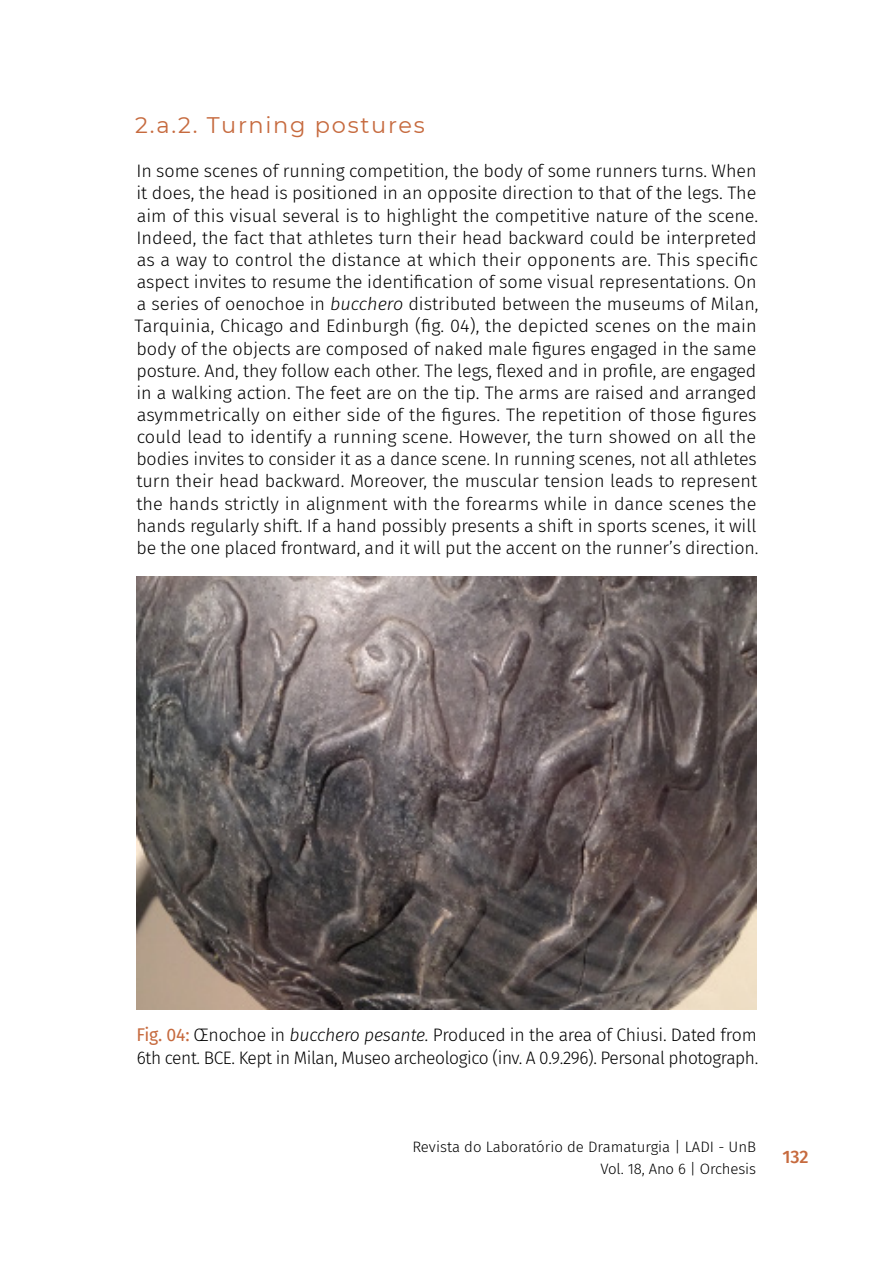
<style>
.page{position:relative;width:893px;height:1263px;background:#fff}
.page>*{position:absolute;margin:0;border:0;box-sizing:border-box;transform-origin:0 0}
.t1{font:22.5px "Montserrat";letter-spacing:.075em;color:#c66a3e}
.t2{font:300 18px/22.2px "Fira Sans";color:#000}
.t3{font:300 18px/22.2px "Fira Sans";letter-spacing:-.02em;color:#000}
.t4{font:500 18px "Fira Sans";color:#c66a3e}
.t5{font:300 15px/22.2px "Fira Sans";color:#000;text-align:right}
.s1{font-style:italic}
.s2{font-weight:400;color:#c66a3e}
</style>
<div class="page">
<img style="left:137px;top:576px;width:619px;height:433px">
<p class="t1" style="left:135px;top:109px;width:291px">2.a.2. Turning postures</p>
<p class="t2" style="left:134px;top:160px;width:626px">In some scenes of running competition, the body of some runners turns. When it does, the head is positioned in an opposite direction to that of the legs. The aim of this visual several is to highlight the competitive nature of the scene.<br>Indeed, the fact that athletes turn their head backward could be interpreted as a way to control the distance at which their opponents are. This specific aspect invites to resume the identification of some visual representations. On a series of oenochoe in <span class="s1">bucchero</span> distributed between the museums of Milan, Tarquinia, Chicago and Edinburgh (fig. 04), the depicted scenes on the main body of the objects are composed of naked male figures engaged in the same posture. And, they follow each other. The legs, flexed and in profile, are engaged in a walking action. The feet are on the tip. The arms are raised and arranged asymmetrically on either side of the figures. The repetition of those figures could lead to identify a running scene. However, the turn showed on all the bodies invites to consider it as a dance scene. In running scenes, not all athletes turn their head backward. Moreover, the muscular tension leads to represent the hands strictly in alignment with the forearms while in dance scenes the hands regularly shift. If a hand possibly presents a shift in sports scenes, it will be the one placed frontward, and it will put the accent on the runner’s direction.</p>
<p class="t3" style="left:137px;top:1024px;width:623px"><span class="s2">Fig. 04:</span> Œnochoe in <span class="s1">bucchero pesante.</span> Produced in the area of Chiusi. Dated from<br>6th cent. BCE. Kept in Milan, Museo archeologico (inv. A 0.9.296). Personal photograph.</p>
<p class="t5" style="left:412px;top:1136px;width:345px">Revista do Laboratório de Dramaturgia | LADI - UnB<br>Vol. 18, Ano 6 | Orchesis</p>
<p class="t4" style="left:782px;top:1142px;width:28px">132</p>
</div>
